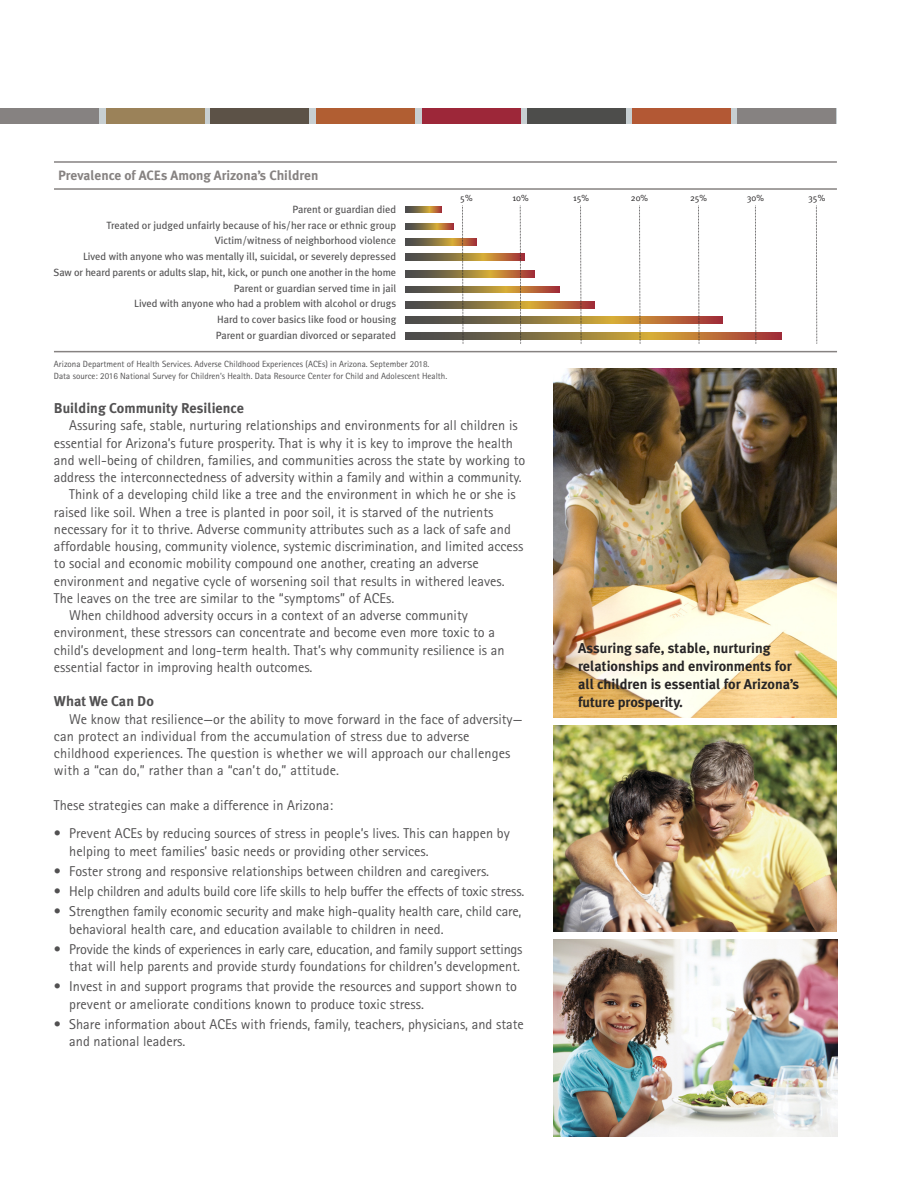
<style>
.page{position:relative;width:918px;height:1188px;background:#fff}
.page>*{position:absolute;margin:0;border:0;box-sizing:border-box;transform-origin:0 0}
.t1{font:14.25px/17.2px "Rotis Sans Serif Std";color:#525152}
.t2{font:700 14.25px/18px "Meta Plus";color:#272526}
.t3{font:700 14.25px "Meta Plus";color:#525152}
.t4{font:700 13.5px "Meta Plus";color:#868281}
.t5{font:10.5px/15.8px "Meta Plus";color:#525152;text-align:right}
.t6{font:9px/11.2px "Rotis Sans Serif Std";color:#525152}
.t7{font:9px "Meta Plus Normal";color:#272526}
</style>
<div class="page">
<div style="left:0;top:108px;width:836px;height:15px;background:#c7cfd2"></div>
<div style="left:422px;top:108px;width:98px;height:15px;background:#9d2739"></div>
<div style="left:316px;top:108px;width:99px;height:15px;background:#b15e32"></div>
<div style="left:211px;top:108px;width:98px;height:15px;background:#5c5247"></div>
<div style="left:0;top:108px;width:99px;height:15px;background:#868281"></div>
<div style="left:106px;top:108px;width:99px;height:15px;background:#9b8259"></div>
<div style="left:632px;top:108px;width:99px;height:15px;background:#b35834"></div>
<div style="left:738px;top:108px;width:98px;height:15px;background:#868281"></div>
<div style="left:527px;top:108px;width:99px;height:15px;background:#4d4d4b"></div>
<img style="left:553px;top:368px;width:284px;height:350px">
<img style="left:553px;top:939px;width:284px;height:197px">
<img style="left:553px;top:725px;width:284px;height:207px">
<svg style="left:406px;top:206px;width:36px;height:7px"></svg>
<svg style="left:406px;top:223px;width:47px;height:7px"></svg>
<svg style="left:406px;top:238px;width:71px;height:7px"></svg>
<svg style="left:406px;top:254px;width:118px;height:6px"></svg>
<svg style="left:406px;top:271px;width:129px;height:6px"></svg>
<svg style="left:406px;top:286px;width:153px;height:7px"></svg>
<svg style="left:406px;top:302px;width:188px;height:6px"></svg>
<svg style="left:406px;top:317px;width:317px;height:7px;background:#956f3f"></svg>
<svg style="left:406px;top:333px;width:376px;height:6px;background:#956f3f"></svg>
<hr style="left:54px;top:161px;width:783px;height:2px;background:#868281">
<hr style="left:54px;top:188px;width:783px;height:2px;background:#868281">
<hr style="left:54px;top:351px;width:783px;height:1px;background:#868281">
<svg style="left:462px;top:205px;width:2px;height:139px"></svg>
<svg style="left:519px;top:205px;width:2px;height:139px"></svg>
<svg style="left:580px;top:205px;width:2px;height:139px"></svg>
<svg style="left:639px;top:205px;width:2px;height:139px"></svg>
<svg style="left:698px;top:205px;width:2px;height:139px"></svg>
<svg style="left:755px;top:205px;width:2px;height:139px"></svg>
<svg style="left:816px;top:206px;width:2px;height:138px"></svg>
<p class="t4" style="left:58px;top:167px;width:262px">Prevalence of ACEs Among Arizona’s Children</p>
<p class="t5" style="left:54px;top:201px;width:344px">Parent or guardian died<br>Treated or judged unfairly because of his/her race or ethnic group Victim/witness of neighborhood violence<br>Lived with anyone who was mentally ill, suicidal, or severely depressed<br>Saw or heard parents or adults slap, hit, kick, or punch one another in the home Parent or guardian served time in jail<br>Lived with anyone who had a problem with alcohol or drugs<br>Hard to cover basics like food or housing<br>Parent or guardian divorced or separated</p>
<p class="t7" style="left:460px;top:192px;width:14px">5%</p>
<p class="t7" style="left:513px;top:192px;width:17px">10%</p>
<p class="t7" style="left:573px;top:192px;width:17px">15%</p>
<p class="t7" style="left:631px;top:192px;width:19px">20%</p>
<p class="t7" style="left:690px;top:192px;width:19px">25%</p>
<p class="t7" style="left:747px;top:192px;width:19px">30%</p>
<p class="t7" style="left:808px;top:192px;width:19px">35%</p>
<p class="t6" style="left:54px;top:360px;width:395px">Arizona Department of Health Services. Adverse Childhood Experiences (ACEs) in Arizona. September 2018.<br>Data source: 2016 National Survey for Children’s Health. Data Resource Center for Child and Adolescent Health.</p>
<p class="t3" style="left:54px;top:400px;width:192px">Building Community Resilience</p>
<p class="t1" style="left:69px;top:418px;width:450px">Assuring safe, stable, nurturing relationships and environments for all children is</p>
<p class="t1" style="left:54px;top:436px;width:460px">essential for Arizona’s future prosperity. That is why it is key to improve the health</p>
<p class="t1" style="left:54px;top:453px;width:473px">and well-being of children, families, and communities across the state by working to</p>
<p class="t1" style="left:54px;top:470px;width:469px">address the interconnectedness of adversity within a family and within a community.</p>
<p class="t1" style="left:69px;top:487px;width:448px">Think of a developing child like a tree and the environment in which he or she is</p>
<p class="t1" style="left:54px;top:505px;width:441px">raised like soil. When a tree is planted in poor soil, it is starved of the nutrients</p>
<p class="t1" style="left:54px;top:522px;width:458px">necessary for it to thrive. Adverse community attributes such as a lack of safe and</p>
<p class="t1" style="left:54px;top:539px;width:471px">affordable housing, community violence, systemic discrimination, and limited access</p>
<p class="t1" style="left:54px;top:556px;width:426px">to social and economic mobility compound one another, creating an adverse</p>
<p class="t1" style="left:54px;top:574px;width:452px">environment and negative cycle of worsening soil that results in withered leaves.</p>
<p class="t1" style="left:54px;top:591px;width:342px">The leaves on the tree are similar to the “symptoms” of ACEs.</p>
<p class="t1" style="left:69px;top:608px;width:400px">When childhood adversity occurs in a context of an adverse community</p>
<p class="t1" style="left:54px;top:625px;width:443px">environment, these stressors can concentrate and become even more toxic to a</p>
<p class="t1" style="left:54px;top:643px;width:452px">child’s development and long-term health. That’s why community resilience is an</p>
<p class="t1" style="left:54px;top:660px;width:260px">essential factor in improving health outcomes.</p>
<p class="t3" style="left:54px;top:693px;width:101px">What We Can Do</p>
<p class="t1" style="left:54px;top:712px;width:470px;text-indent:15px">We know that resilience—or the ability to move forward in the face of adversity— can protect an individual from the accumulation of stress due to adverse childhood experiences. The question is whether we will approach our challenges with a “can do,” rather than a “can’t do,” attitude.</p>
<p class="t1" style="left:54px;top:798px;width:281px">These strategies can make a difference in Arizona:</p>
<p class="t1" style="left:69px;top:826px;width:442px;text-indent:-15px">• Prevent ACEs by reducing sources of stress in people’s lives. This can happen by helping to meet families’ basic needs or providing other services.</p>
<p class="t1" style="left:54px;top:864px;width:437px">• Foster strong and responsive relationships between children and caregivers.</p>
<p class="t1" style="left:54px;top:884px;width:472px">• Help children and adults build core life skills to help buffer the effects of toxic stress.</p>
<p class="t1" style="left:69px;top:904px;width:454px;text-indent:-15px">• Strengthen family economic security and make high-quality health care, child care, behavioral health care, and education available to children in need.</p>
<p class="t1" style="left:54px;top:942px;width:470px;text-align:right">• Provide the kinds of experiences in early care, education, and family support settings that will help parents and provide sturdy foundations for children’s development.</p>
<p class="t1" style="left:69px;top:979px;width:449px;text-indent:-15px">• Invest in and support programs that provide the resources and support shown to prevent or ameliorate conditions known to produce toxic stress.</p>
<p class="t1" style="left:69px;top:1017px;width:456px;text-indent:-15px">• Share information about ACEs with friends, family, teachers, physicians, and state and national leaders.</p>
<p class="t2" style="left:578px;top:639px;width:223px">Assuring safe, stable, nurturing relationships and environments for all children is essential for Arizona’s future prosperity.</p>
</div>
